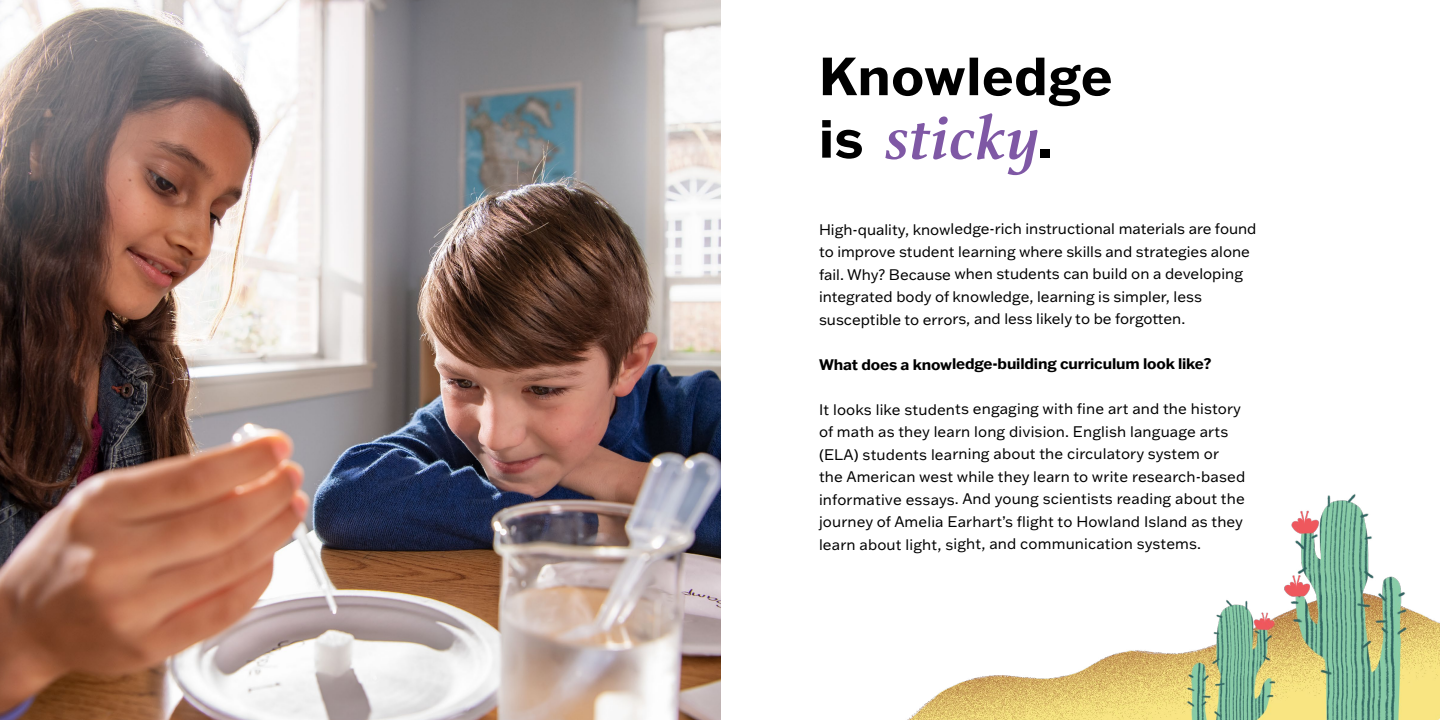
<style>
.page{position:relative;width:1440px;height:720px;background:#fff}
.page>*{position:absolute;margin:0;border:0;box-sizing:border-box;transform-origin:0 0}
.t1{font:italic 700 65px "Athelas";letter-spacing:.02em;color:#7f58a5}
.t2{font:700 52.5px "Franklin Gothic ATF";letter-spacing:.01em;color:#000}
.t3{font:15px/22.5px "Franklin Gothic ATF";letter-spacing:.005em;color:#000}
.t4{font:700 15px "Franklin Gothic ATF";letter-spacing:-.01em;color:#000}
.s1{font-family:"Franklin Gothic ATF";font-style:normal;font-size:52.5px;color:#000}
</style>
<div class="page">
<img style="left:907px;top:494px;width:533px;height:226px">
<img style="left:0;top:0;width:720px;height:720px">
<h2 class="t2" style="left:819px;top:41px;width:295px">Knowledge</h2>
<h1 class="t1" style="left:819px;top:101px;width:235px"><span class="s1">is</span> sticky<span class="s1">.</span></h1>
<p class="t3" style="left:819px;top:217px;width:439px">High-quality, knowledge-rich instructional materials are found to improve student learning where skills and strategies alone fail. Why? Because when students can build on a developing integrated body of knowledge, learning is simpler, less susceptible to errors, and less likely to be forgotten.</p>
<p class="t4" style="left:819px;top:354px;width:394px">What does a knowledge-building curriculum look like?</p>
<p class="t3" style="left:819px;top:397px;width:428px">It looks like students engaging with fine art and the history of math as they learn long division. English language arts (ELA) students learning about the circulatory system or the American west while they learn to write research-based informative essays. And young scientists reading about the journey of Amelia Earhart’s flight to Howland Island as they learn about light, sight, and communication systems.</p>
</div>
